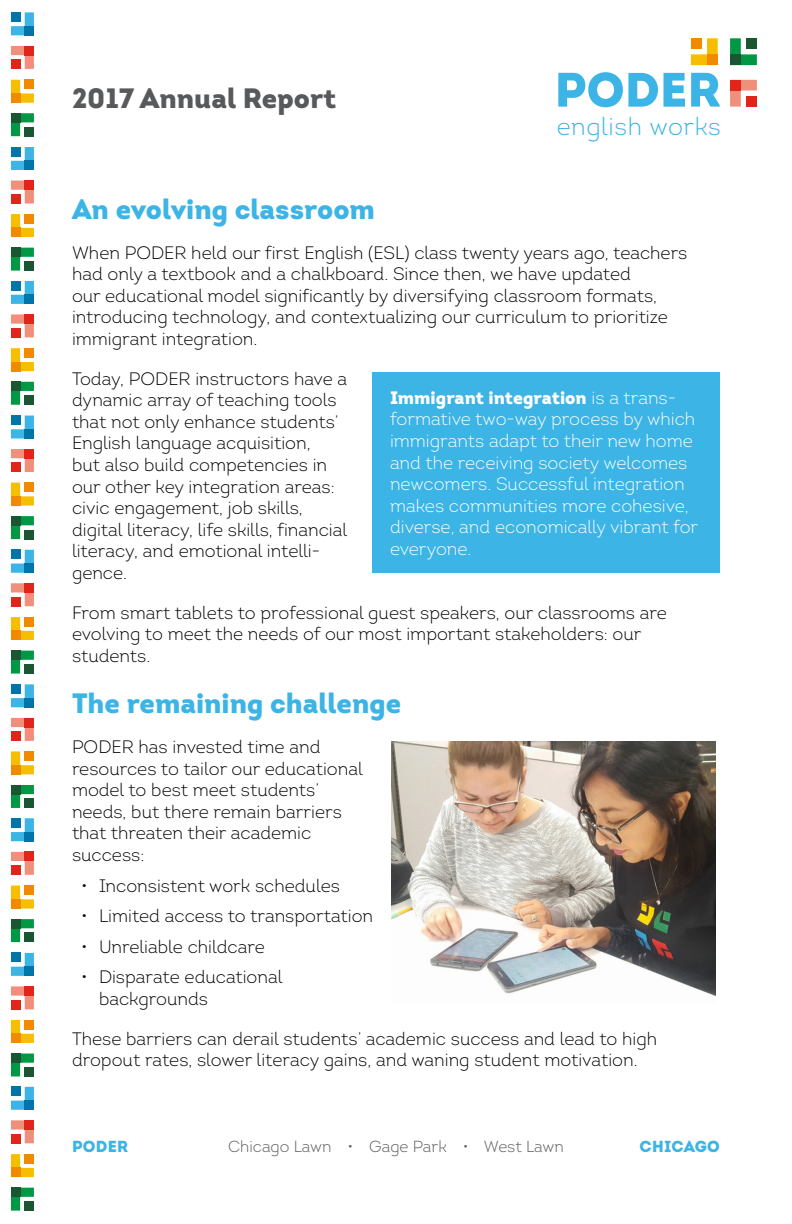
<style>
.page{position:relative;width:792px;height:1224px;background:#fff}
.page>*{position:absolute;margin:0;border:0;box-sizing:border-box;transform-origin:0 0}
.t1{font:900 28px "Intro";color:#3cb4e5}
.t2{font:900 28px "Intro";color:#58595b}
.t3{font:300 24.8px "Intro";letter-spacing:.02em;color:#3cb4e5}
.t4{font:300 18px/21.6px "Intro";color:#000}
.t5{font:300 18px/21.6px "Intro";color:#fff}
.t6{font:300 16px "Intro";color:#58595b}
.t7{font:900 16px "Intro";letter-spacing:.02em;color:#3cb4e5}
.s1{font-weight:900}
</style>
<div class="page">
<svg style="left:11px;top:80px;width:23px;height:23px"></svg>
<svg style="left:11px;top:113px;width:23px;height:23px"></svg>
<div style="left:11px;top:93px;width:9px;height:10px;background:#f18a00"></div>
<div style="left:11px;top:113px;width:9px;height:9px;background:#1a5632"></div>
<svg style="left:11px;top:181px;width:23px;height:23px"></svg>
<div style="left:25px;top:181px;width:9px;height:9px;background:#e1251b"></div>
<svg style="left:11px;top:147px;width:23px;height:23px"></svg>
<div style="left:25px;top:161px;width:9px;height:9px;background:#0075a9"></div>
<svg style="left:11px;top:214px;width:23px;height:23px"></svg>
<svg style="left:11px;top:248px;width:23px;height:23px"></svg>
<div style="left:11px;top:228px;width:9px;height:9px;background:#f18a00"></div>
<div style="left:11px;top:248px;width:9px;height:9px;background:#1a5632"></div>
<svg style="left:11px;top:46px;width:23px;height:23px"></svg>
<div style="left:25px;top:46px;width:9px;height:9px;background:#e1251b"></div>
<svg style="left:11px;top:12px;width:23px;height:23px"></svg>
<div style="left:25px;top:26px;width:9px;height:9px;background:#0075a9"></div>
<svg style="left:11px;top:348px;width:23px;height:23px"></svg>
<svg style="left:11px;top:382px;width:23px;height:23px"></svg>
<div style="left:11px;top:362px;width:9px;height:9px;background:#f18a00"></div>
<div style="left:11px;top:382px;width:9px;height:9px;background:#1a5632"></div>
<svg style="left:11px;top:449px;width:23px;height:23px"></svg>
<div style="left:25px;top:449px;width:9px;height:9px;background:#e1251b"></div>
<svg style="left:11px;top:416px;width:23px;height:22px"></svg>
<div style="left:25px;top:429px;width:9px;height:9px;background:#0075a9"></div>
<svg style="left:11px;top:483px;width:23px;height:23px"></svg>
<svg style="left:11px;top:516px;width:23px;height:23px"></svg>
<div style="left:11px;top:496px;width:9px;height:10px;background:#f18a00"></div>
<div style="left:11px;top:516px;width:9px;height:9px;background:#1a5632"></div>
<svg style="left:11px;top:314px;width:23px;height:23px"></svg>
<div style="left:25px;top:314px;width:9px;height:10px;background:#e1251b"></div>
<svg style="left:11px;top:281px;width:23px;height:23px"></svg>
<div style="left:25px;top:295px;width:9px;height:9px;background:#0075a9"></div>
<svg style="left:11px;top:617px;width:23px;height:23px"></svg>
<svg style="left:11px;top:651px;width:23px;height:23px"></svg>
<div style="left:11px;top:631px;width:9px;height:9px;background:#f18a00"></div>
<div style="left:11px;top:651px;width:9px;height:9px;background:#1a5632"></div>
<svg style="left:11px;top:718px;width:23px;height:23px"></svg>
<div style="left:25px;top:718px;width:9px;height:9px;background:#e1251b"></div>
<svg style="left:11px;top:684px;width:23px;height:23px"></svg>
<div style="left:25px;top:698px;width:9px;height:9px;background:#0075a9"></div>
<svg style="left:11px;top:751px;width:23px;height:23px"></svg>
<svg style="left:11px;top:785px;width:23px;height:23px"></svg>
<div style="left:11px;top:765px;width:9px;height:9px;background:#f18a00"></div>
<div style="left:11px;top:785px;width:9px;height:9px;background:#1a5632"></div>
<svg style="left:11px;top:583px;width:23px;height:23px"></svg>
<div style="left:25px;top:583px;width:9px;height:9px;background:#e1251b"></div>
<svg style="left:11px;top:550px;width:23px;height:23px"></svg>
<div style="left:25px;top:564px;width:9px;height:9px;background:#0075a9"></div>
<svg style="left:11px;top:886px;width:23px;height:23px"></svg>
<svg style="left:11px;top:919px;width:23px;height:23px"></svg>
<div style="left:11px;top:899px;width:9px;height:10px;background:#f18a00"></div>
<div style="left:11px;top:919px;width:9px;height:9px;background:#1a5632"></div>
<svg style="left:11px;top:986px;width:23px;height:23px"></svg>
<div style="left:25px;top:986px;width:9px;height:10px;background:#e1251b"></div>
<svg style="left:11px;top:953px;width:23px;height:23px"></svg>
<div style="left:25px;top:967px;width:9px;height:9px;background:#0075a9"></div>
<svg style="left:11px;top:1020px;width:23px;height:23px"></svg>
<svg style="left:11px;top:1054px;width:23px;height:22px"></svg>
<div style="left:11px;top:1034px;width:9px;height:9px;background:#f18a00"></div>
<div style="left:11px;top:1054px;width:9px;height:9px;background:#1a5632"></div>
<svg style="left:11px;top:852px;width:23px;height:23px"></svg>
<div style="left:25px;top:852px;width:9px;height:9px;background:#e1251b"></div>
<svg style="left:11px;top:818px;width:23px;height:23px"></svg>
<div style="left:25px;top:832px;width:9px;height:9px;background:#0075a9"></div>
<svg style="left:11px;top:1154px;width:23px;height:23px"></svg>
<svg style="left:11px;top:1188px;width:23px;height:23px"></svg>
<div style="left:11px;top:1168px;width:9px;height:9px;background:#f18a00"></div>
<div style="left:11px;top:1188px;width:9px;height:9px;background:#1a5632"></div>
<svg style="left:11px;top:1120px;width:23px;height:23px"></svg>
<div style="left:25px;top:1120px;width:9px;height:10px;background:#e1251b"></div>
<svg style="left:11px;top:1087px;width:23px;height:23px"></svg>
<div style="left:25px;top:1101px;width:9px;height:9px;background:#0075a9"></div>
<svg style="left:558px;top:72px;width:127px;height:35px"></svg>
<svg style="left:691px;top:73px;width:29px;height:34px"></svg>
<svg style="left:691px;top:38px;width:27px;height:27px"></svg>
<svg style="left:730px;top:38px;width:27px;height:27px"></svg>
<svg style="left:730px;top:80px;width:27px;height:27px"></svg>
<div style="left:707px;top:54px;width:11px;height:11px;background:#f18a00"></div>
<div style="left:730px;top:54px;width:11px;height:11px;background:#1a5632"></div>
<div style="left:730px;top:80px;width:11px;height:11px;background:#e1251b"></div>
<img style="left:392px;top:742px;width:324px;height:255px">
<div style="left:372px;top:372px;width:348px;height:201px;background:#3cb4e5"></div>
<h1 class="t2" style="left:72px;top:79px;width:266px">2017 Annual Report</h1>
<h2 class="t3" style="left:557px;top:111px;width:165px">english works</h2>
<h1 class="t1" style="left:72px;top:191px;width:304px">An evolving classroom</h1>
<p class="t4" style="left:72px;top:241px;width:617px">When PODER held our first English (ESL) class twenty years ago, teachers had only a textbook and a chalkboard. Since then, we have updated<br>our educational model significantly by diversifying classroom formats, introducing technology, and contextualizing our curriculum to prioritize immigrant integration.</p>
<p class="t4" style="left:72px;top:367px;width:277px">Today, PODER instructors have a dynamic array of teaching tools that not only enhance students’<br>English language acquisition,<br>but also build competencies in our other key integration areas: civic engagement, job skills, digital literacy, life skills, financial literacy, and emotional intelli&shy;gence.</p>
<p class="t4" style="left:72px;top:601px;width:596px">From smart tablets to professional guest speakers, our classrooms are evolving to meet the needs of our most important stakeholders: our students.</p>
<h1 class="t1" style="left:72px;top:685px;width:331px">The remaining challenge</h1>
<p class="t4" style="left:72px;top:736px;width:292px">PODER has invested time and resources to tailor our educational model to best meet students’ needs, but there remain barriers that threaten their academic success:</p>
<p class="t4" style="left:81px;top:874px;width:260px">• Inconsistent work schedules</p>
<p class="t4" style="left:81px;top:905px;width:294px">• Limited access to transportation</p>
<p class="t4" style="left:81px;top:936px;width:185px">• Unreliable childcare</p>
<p class="t4" style="left:99px;top:966px;width:185px;text-indent:-18px">• Disparate educational backgrounds</p>
<p class="t4" style="left:72px;top:1027px;width:587px">These barriers can derail students’ academic success and lead to high dropout rates, slower literacy gains, and waning student motivation.</p>
<p class="t5" style="left:390px;top:387px;width:310px"><span class="s1">Immigrant integration</span> is a trans&shy;formative two-way process by which immigrants adapt to their new home and the receiving society welcomes newcomers. Successful integration makes communities more cohesive, diverse, and economically vibrant for everyone.</p>
<p class="t7" style="left:72px;top:1136px;width:58px">PODER</p>
<p class="t6" style="left:228px;top:1136px;width:337px">Chicago Lawn • Gage Park • West Lawn</p>
<p class="t7" style="left:640px;top:1136px;width:82px">CHICAGO</p>
</div>
